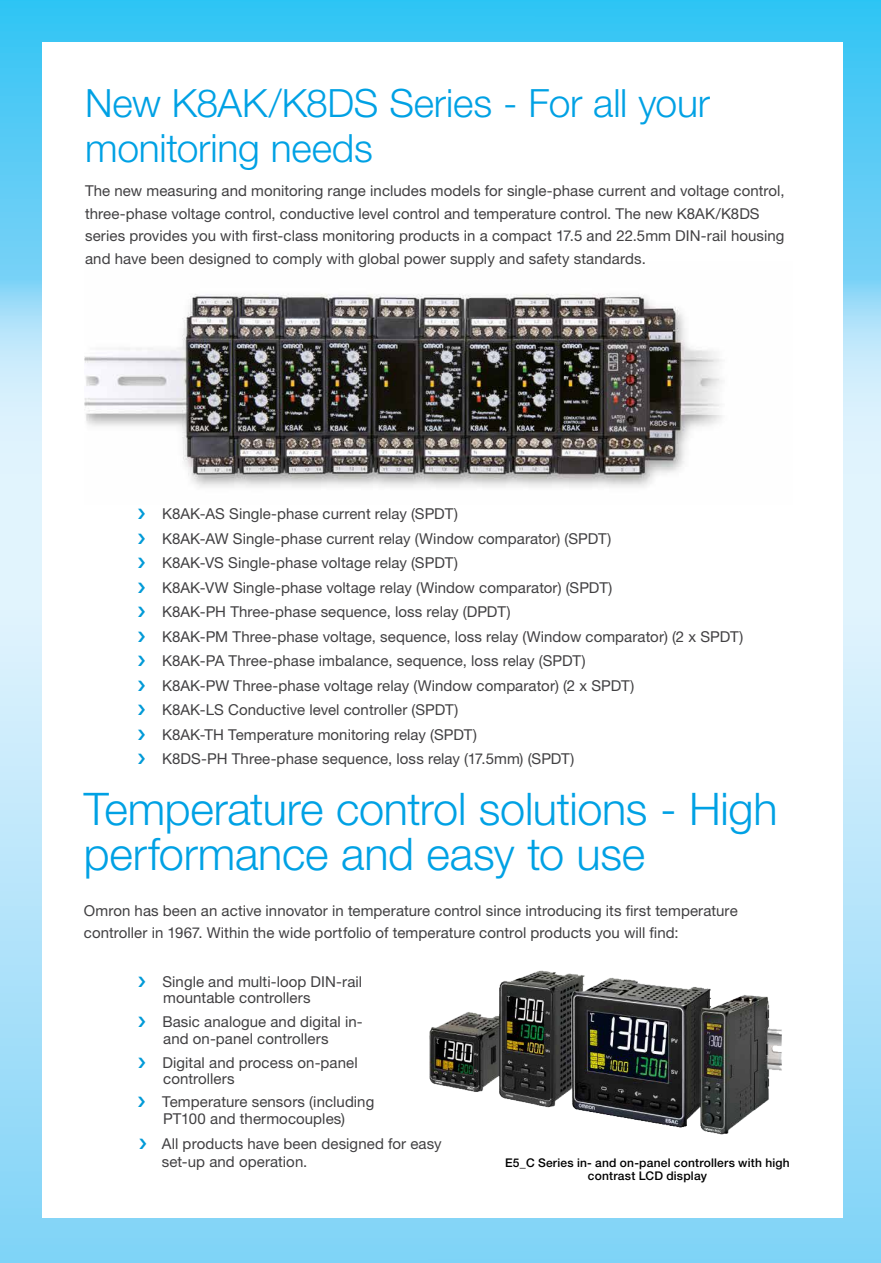
<style>
.page{position:relative;width:881px;height:1263px;background:#fff}
.page>*{position:absolute;margin:0;border:0;box-sizing:border-box;transform-origin:0 0}
.t1{font:300 45px/45px "Helvetica Neue LT Std";letter-spacing:-.005em;color:#00a1e4}
.t2{font:300 39px/45px "Helvetica Neue LT Std";letter-spacing:-.005em;color:#00a1e4}
.t3{font:15px/24.5px "Helvetica Neue LT Std";letter-spacing:.005em;color:#414042}
.t4{font:500 12px/13.5px "Helvetica Neue LT Std";letter-spacing:.015em;color:#000;text-align:center}
</style>
<div class="page">
<img style="left:0;top:0;width:880px;height:1263px">
<div style="left:43px;top:43px;width:799px;height:1174px;background:#fff"></div>
<img style="left:84px;top:293px;width:638px;height:194px">
<img style="left:429px;top:970px;width:353px;height:165px">
<h2 class="t2" style="left:85px;top:80px;width:626px">New K8AK/K8DS Series - For all your monitoring needs</h2>
<p class="t3" style="left:85px;top:179px;width:700px;line-height:22.5px">The new measuring and monitoring range includes models for single-phase current and voltage control, three-phase voltage control, conductive level control and temperature control. The new K8AK/K8DS series provides you with first-class monitoring products in a compact 17.5 and 22.5mm DIN-rail housing and have been designed to comply with global power supply and safety standards.</p>
<p class="t3" style="left:162px;top:501px;width:582px">K8AK-AS Single-phase current relay (SPDT)<br>K8AK-AW Single-phase current relay (Window comparator) (SPDT)<br>K8AK-VS Single-phase voltage relay (SPDT)<br>K8AK-VW Single-phase voltage relay (Window comparator) (SPDT)<br>K8AK-PH Three-phase sequence, loss relay (DPDT)<br>K8AK-PM Three-phase voltage, sequence, loss relay (Window comparator) (2 x SPDT)<br>K8AK-PA Three-phase imbalance, sequence, loss relay (SPDT)<br>K8AK-PW Three-phase voltage relay (Window comparator) (2 x SPDT)<br>K8AK-LS Conductive level controller (SPDT)<br>K8AK-TH Temperature monitoring relay (SPDT)<br>K8DS-PH Three-phase sequence, loss relay (17.5mm) (SPDT)</p>
<h1 class="t1" style="left:84px;top:785px;width:695px">Temperature control solutions - High performance and easy to use</h1>
<p class="t3" style="left:84px;top:900px;width:655px;line-height:21.8px">Omron has been an active innovator in temperature control since introducing its first temperature controller in 1967. Within the wide portfolio of temperature control products you will find:</p>
<p class="t3" style="left:162px;top:973px;width:201px;line-height:16.5px">Single and multi-loop DIN-rail mountable controllers</p>
<p class="t3" style="left:162px;top:1013px;width:202px;line-height:16.5px">Basic analogue and digital in&shy;and on-panel controllers</p>
<p class="t3" style="left:162px;top:1054px;width:197px;line-height:16.5px">Digital and process on-panel controllers</p>
<p class="t3" style="left:162px;top:1093px;width:213px;line-height:16.5px">Temperature sensors (including<br>PT100 and thermocouples)</p>
<p class="t3" style="left:162px;top:1134px;width:281px;line-height:18px">All products have been designed for easy set-up and operation.</p>
<p class="t4" style="left:505px;top:1155px;width:286px">E5_C Series in- and on-panel controllers with high contrast LCD display</p>
</div>
